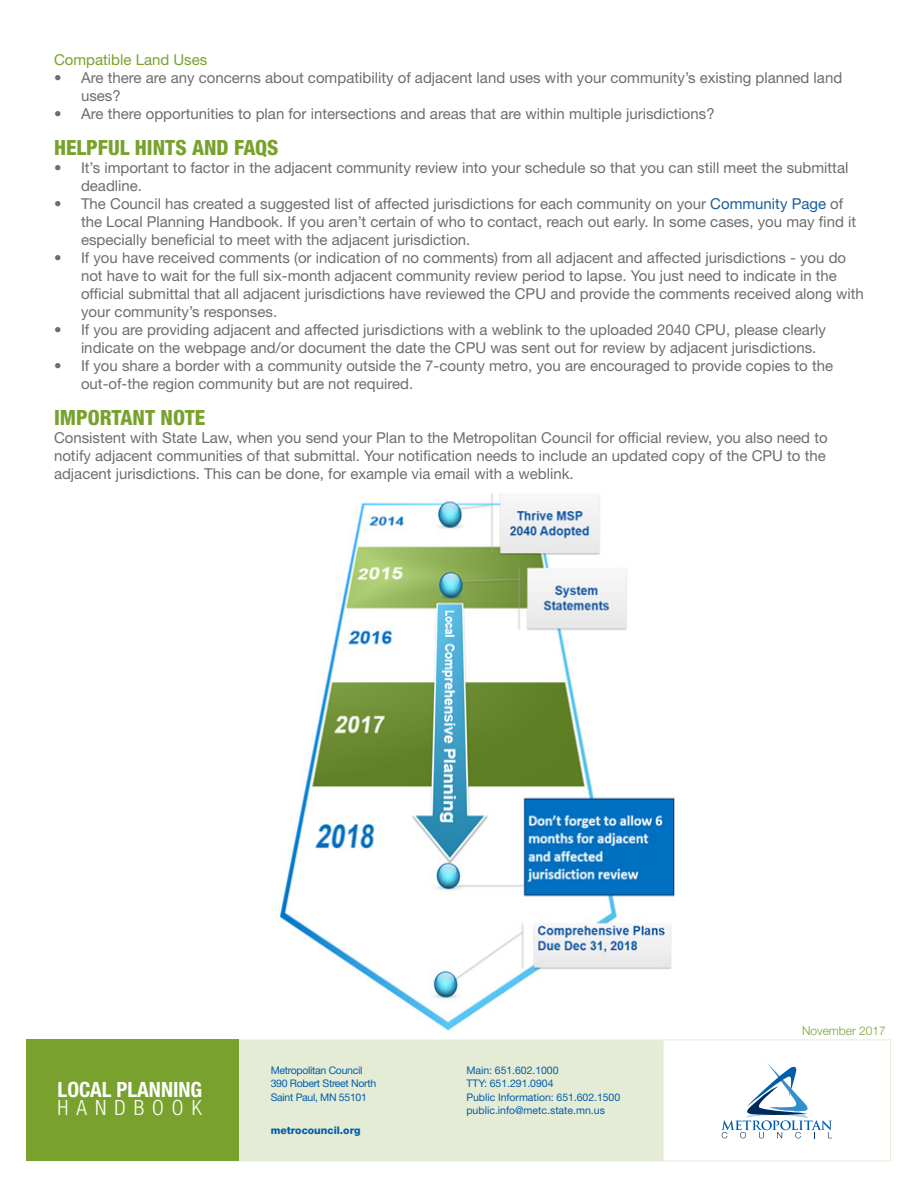
<style>
.page{position:relative;width:918px;height:1188px;background:#fff}
.page>*{position:absolute;margin:0;border:0;box-sizing:border-box;transform-origin:0 0}
.t1{font:800 condensed 21px "Helvetica Neue LT Std";color:#78a22d}
.t2{font:700 condensed 21px "Helvetica Neue LT Std";color:#fff}
.t3{font:300 condensed 21px "Helvetica Neue LT Std";letter-spacing:.38em;color:#fff}
.Body{font:15px/18px "Helvetica Neue LT Std";color:#6c6d70}
.Subheader{font:15px "Helvetica Neue LT Std";color:#78a22d}
.t4{font:300 12px "Helvetica Neue LT Std";color:#78a22d}
.t5{font:10.5px/13.5px "Helvetica Neue LT Std";letter-spacing:-.005em;color:#015dab}
.t6{font:10.5px/13.5px "Helvetica Neue LT Std";letter-spacing:-.03em;color:#015dab}
.t7{font:800 10.5px "Helvetica Neue LT Std";color:#015dab}
.s1{color:#175d9e}
</style>
<div class="page">
<div style="left:26px;top:1040px;width:637px;height:121px;background:#e4ecd5"></div>
<svg style="left:722px;top:1063px;width:110px;height:75px"></svg>
<div style="left:26px;top:1040px;width:213px;height:121px;background:#78a22d"></div>
<img style="left:279px;top:493px;width:396px;height:538px">
<h3 class="Subheader" style="left:54px;top:50px;width:155px">Compatible Land Uses</h3>
<p class="Body" style="left:81px;top:68px;width:763px;text-indent:-27px">• Are there are any concerns about compatibility of adjacent land uses with your community’s existing planned land uses?</p>
<p class="Body" style="left:54px;top:104px;width:662px">• Are there opportunities to plan for intersections and areas that are within multiple jurisdictions?</p>
<h2 class="t1" style="left:54px;top:134px;width:226px">HELPFUL HINTS AND FAQS</h2>
<p class="Body" style="left:81px;top:158px;width:769px;text-indent:-27px">• It’s important to factor in the adjacent community review into your schedule so that you can still meet the submittal deadline.</p>
<p class="Body" style="left:81px;top:194px;width:777px;text-indent:-27px">• The Council has created a suggested list of affected jurisdictions for each community on your <span class="s1">Community Page</span> of the Local Planning Handbook. If you aren’t certain of who to contact, reach out early. In some cases, you may find it especially beneficial to meet with the adjacent jurisdiction.</p>
<p class="Body" style="left:81px;top:248px;width:784px;text-indent:-27px">• If you have received comments (or indication of no comments) from all adjacent and affected jurisdictions - you do not have to wait for the full six-month adjacent community review period to lapse. You just need to indicate in the official submittal that all adjacent jurisdictions have reviewed the CPU and provide the comments received along with your community’s responses.</p>
<p class="Body" style="left:81px;top:320px;width:746px;text-indent:-27px">• If you are providing adjacent and affected jurisdictions with a weblink to the uploaded 2040 CPU, please clearly indicate on the webpage and/or document the date the CPU was sent out for review by adjacent jurisdictions.</p>
<p class="Body" style="left:81px;top:356px;width:754px;text-indent:-27px">• If you share a border with a community outside the 7-county metro, you are encouraged to provide copies to the out-of-the region community but are not required.</p>
<h2 class="t1" style="left:54px;top:404px;width:153px">IMPORTANT NOTE</h2>
<p class="Body" style="left:54px;top:428px;width:775px">Consistent with State Law, when you send your Plan to the Metropolitan Council for official review, you also need to notify adjacent communities of that submittal. Your notification needs to include an updated copy of the CPU to the adjacent jurisdictions. This can be done, for example via email with a weblink.</p>
<h1 class="t2" style="left:58px;top:1077px;width:146px">LOCAL PLANNING</h1>
<h1 class="t3" style="left:58px;top:1096px;width:146px">HANDBOOK</h1>
<p class="t6" style="left:271px;top:1063px;width:107px">Metropolitan Council<br>390 Robert Street North<br>Saint Paul, MN 55101</p>
<p class="t7" style="left:271px;top:1124px;width:91px">metrocouncil.org</p>
<p class="t5" style="left:466px;top:1063px;width:155px">Main: 651.602.1000<br>TTY: 651.291.0904<br>Public Information: 651.602.1500 public.info@metc.state.mn.us</p>
<p class="t4" style="left:802px;top:1023px;width:85px">November 2017</p>
</div>
